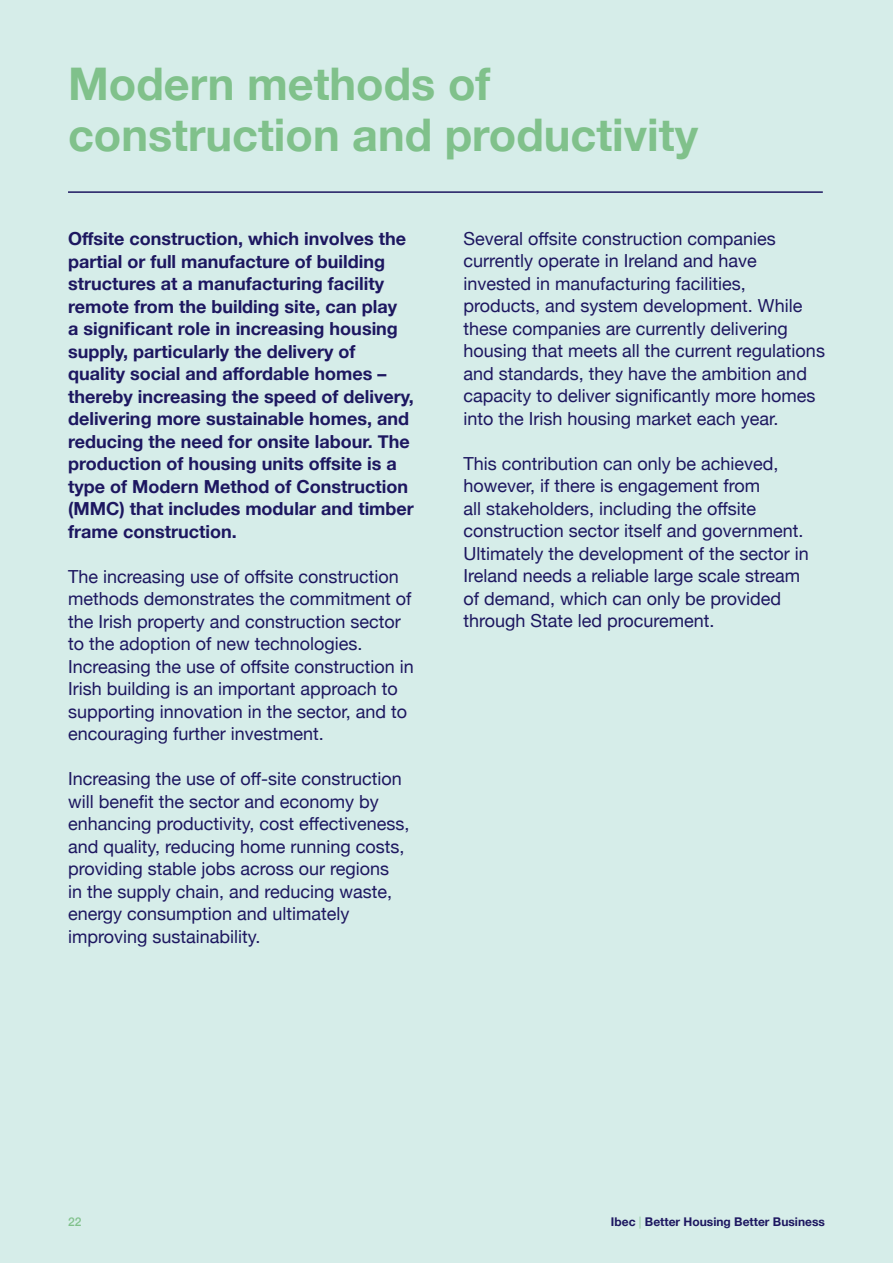
<style>
.page{position:relative;width:893px;height:1263px;background:#d6ede9}
.page>*{position:absolute;margin:0;border:0;box-sizing:border-box;transform-origin:0 0}
.t1{font:700 45px/51px "Helvetica Neue";color:#80c18b}
.Body_12pt{font:18px/22.5px "Helvetica Neue";color:#1d1760}
.Body_12pt-2{font:700 18px/22.5px "Helvetica Neue";color:#1d1760}
.t2{font:700 12px "Helvetica Neue";color:#1d1760}
.t3{font:500 12px "Helvetica Neue";color:#80c18b}
.s1{font-weight:300;color:#80c18b}
</style>
<div class="page">
<hr style="left:68px;top:191px;width:755px;height:2px;background:#1d1760">
<p class="t1" style="left:68px;top:60px;width:632px">Modern methods of construction and productivity</p>
<p class="Body_12pt-2" style="left:68px;top:228px;width:347px">Offsite construction, which involves the partial or full manufacture of building structures at a manufacturing facility remote from the building site, can play<br>a significant role in increasing housing supply, particularly the delivery of quality social and affordable homes – thereby increasing the speed of delivery, delivering more sustainable homes, and reducing the need for onsite labour. The production of housing units offsite is a type of Modern Method of Construction (MMC) that includes modular and timber frame construction.</p>
<p class="Body_12pt" style="left:68px;top:566px;width:347px">The increasing use of offsite construction methods demonstrates the commitment of the Irish property and construction sector to the adoption of new technologies.<br>Increasing the use of offsite construction in Irish building is an important approach to supporting innovation in the sector, and to encouraging further investment.</p>
<p class="Body_12pt" style="left:68px;top:769px;width:343px">Increasing the use of off-site construction will benefit the sector and economy by enhancing productivity, cost effectiveness, and quality, reducing home running costs, providing stable jobs across our regions<br>in the supply chain, and reducing waste, energy consumption and ultimately improving sustainability.</p>
<p class="Body_12pt" style="left:463px;top:228px;width:363px">Several offsite construction companies currently operate in Ireland and have invested in manufacturing facilities, products, and system development. While these companies are currently delivering housing that meets all the current regulations and standards, they have the ambition and capacity to deliver significantly more homes into the Irish housing market each year.</p>
<p class="Body_12pt" style="left:463px;top:453px;width:347px">This contribution can only be achieved, however, if there is engagement from<br>all stakeholders, including the offsite construction sector itself and government.<br>Ultimately the development of the sector in Ireland needs a reliable large scale stream of demand, which can only be provided through State led procurement.</p>
<p class="t3" style="left:68px;top:1212px;width:15px">22</p>
<p class="t2" style="left:611px;top:1212px;width:215px">Ibec <span class="s1">|</span> Better Housing Better Business</p>
</div>
